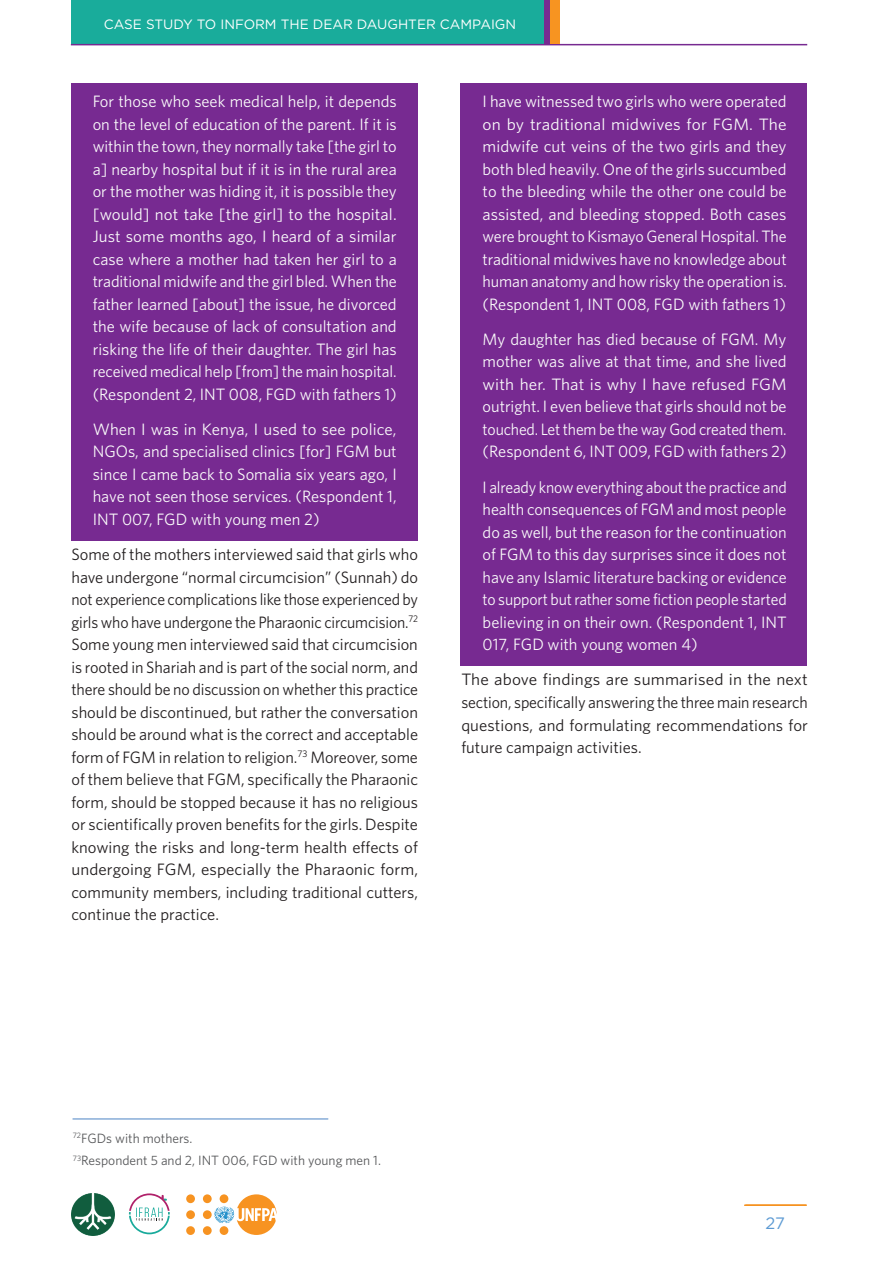
<style>
.page{position:relative;width:893px;height:1263px;background:#fff}
.page>*{position:absolute;margin:0;border:0;box-sizing:border-box;transform-origin:0 0}
.t1{font:16.5px/22.5px "Whitney HTF";color:#fafafa;text-align:justify}
.t2{font:16.5px/22.5px "Whitney HTF";color:#231f20;text-align:justify}
.t3{font:16.5px/22.5px "Whitney HTF";color:#fafafa;text-align:justify;scale:.96 1}
.t4{font:16.5px/22.5px "Whitney HTF";color:#231f20;text-align:justify;scale:1.04 1}
.t5{font:16.5px "Gotham";color:#5c9ad3}
.t6{font:13.5px/22.5px "Whitney HTF";color:#57585a}
.t7{font:13.5px "Gotham";color:#fff}
</style>
<div class="page">
<div style="left:71px;top:0;width:478px;height:45px;background:#19ac9b"></div>
<hr style="left:71px;top:44px;width:736px;height:1px;background:#772a91">
<hr style="left:745px;top:1204px;width:62px;height:2px;background:#f69220">
<svg style="left:129px;top:1193px;width:41px;height:41px"></svg>
<div style="left:203px;top:1210px;width:9px;height:9px;background:#f79321;border-radius:50%"></div>
<div style="left:203px;top:1226px;width:9px;height:9px;background:#f79321;border-radius:50%"></div>
<div style="left:203px;top:1194px;width:9px;height:9px;background:#f79321;border-radius:50%"></div>
<div style="left:186px;top:1210px;width:9px;height:9px;background:#f79321;border-radius:50%"></div>
<div style="left:186px;top:1226px;width:9px;height:9px;background:#f79321;border-radius:50%"></div>
<div style="left:186px;top:1194px;width:9px;height:9px;background:#f79321;border-radius:50%"></div>
<svg style="left:214px;top:1194px;width:63px;height:41px"></svg>
<img style="left:72px;top:1194px;width:42px;height:41px">
<div style="left:549px;top:0;width:11px;height:44px;background:#f79421"></div>
<div style="left:544px;top:0;width:5px;height:44px;background:#772a91"></div>
<div style="left:71px;top:83px;width:346px;height:457px;background:#772a91"></div>
<div style="left:461px;top:83px;width:346px;height:582px;background:#772a91"></div>
<hr style="left:73px;top:1118px;width:255px;height:1px;background:#4b84c4">
<p class="t7" style="left:104px;top:15px;width:414px">CASE STUDY TO INFORM THE DEAR DAUGHTER CAMPAIGN</p>
<p class="t1" style="left:93px;top:90px;width:306px">For those who seek medical help, it depends on the level of education of the parent. If it is within the town, they normally take [the girl to a] nearby hospital but if it is in the rural area or the mother was hiding it, it is possible they [would] not take [the girl] to the hospital.<br>Just some months ago, I heard of a similar case where a mother had taken her girl to a traditional midwife and the girl bled. When the father learned [about] the issue, he divorced the wife because of lack of consultation and risking the life of their daughter. The girl has received medical help [from] the main hospital. (Respondent 2, INT 008, FGD with fathers 1)</p>
<p class="t1" style="left:93px;top:418px;width:306px">When I was in Kenya, I used to see police, NGOs, and specialised clinics [for] FGM but since I came back to Somalia six years ago, I have not seen those services. (Respondent 1, INT 007, FGD with young men 2)</p>
<p class="t2" style="left:71px;top:543px;width:348px">Some of the mothers interviewed said that girls who have undergone “normal circumcision” (Sunnah) do not experience complications like those experienced by girls who have undergone the Pharaonic circumcision.<sup>72<br></sup>Some young men interviewed said that circumcision is rooted in Shariah and is part of the social norm, and there should be no discussion on whether this practice should be discontinued, but rather the conversation should be around what is the correct and acceptable form of FGM in relation to religion.<sup>73</sup> Moreover, some of them believe that FGM, specifically the Pharaonic form, should be stopped because it has no religious or scientifically proven benefits for the girls. Despite knowing the risks and long-term health effects of undergoing FGM, especially the Pharaonic form, community members, including traditional cutters, continue the practice.</p>
<p class="t1" style="left:483px;top:90px;width:306px">I have witnessed two girls who were operated on by traditional midwives for FGM. The midwife cut veins of the two girls and they both bled heavily. One of the girls succumbed to the bleeding while the other one could be assisted, and bleeding stopped. Both cases were brought to Kismayo General Hospital. The traditional midwives have no knowledge about human anatomy and how risky the operation is. (Respondent 1, INT 008, FGD with fathers 1)</p>
<p class="t1" style="left:483px;top:328px;width:306px">My daughter has died because of FGM. My mother was alive at that time, and she lived with her. That is why I have refused FGM outright. I even believe that girls should not be touched. Let them be the way God created them. (Respondent 6, INT 009, FGD with fathers 2)</p>
<p class="t3" style="left:483px;top:475px;width:318px">I already know everything about the practice and health consequences of FGM and most people do as well, but the reason for the continuation of FGM to this day surprises since it does not have any Islamic literature backing or evidence to support but rather some fiction people started believing in on their own. (Respondent 1, INT 017, FGD with young women 4)</p>
<p class="t4" style="left:461px;top:668px;width:335px">The above findings are summarised in the next section, specifically answering the three main research questions, and formulating recommendations for future campaign activities.</p>
<p class="t6" style="left:73px;top:1126px;width:310px"><sup>72</sup>FGDs with mothers.<br><sup>73</sup>Respondent 5 and 2, INT 006, FGD with young men 1.</p>
<p class="t5" style="left:765px;top:1213px;width:21px">27</p>
</div>
